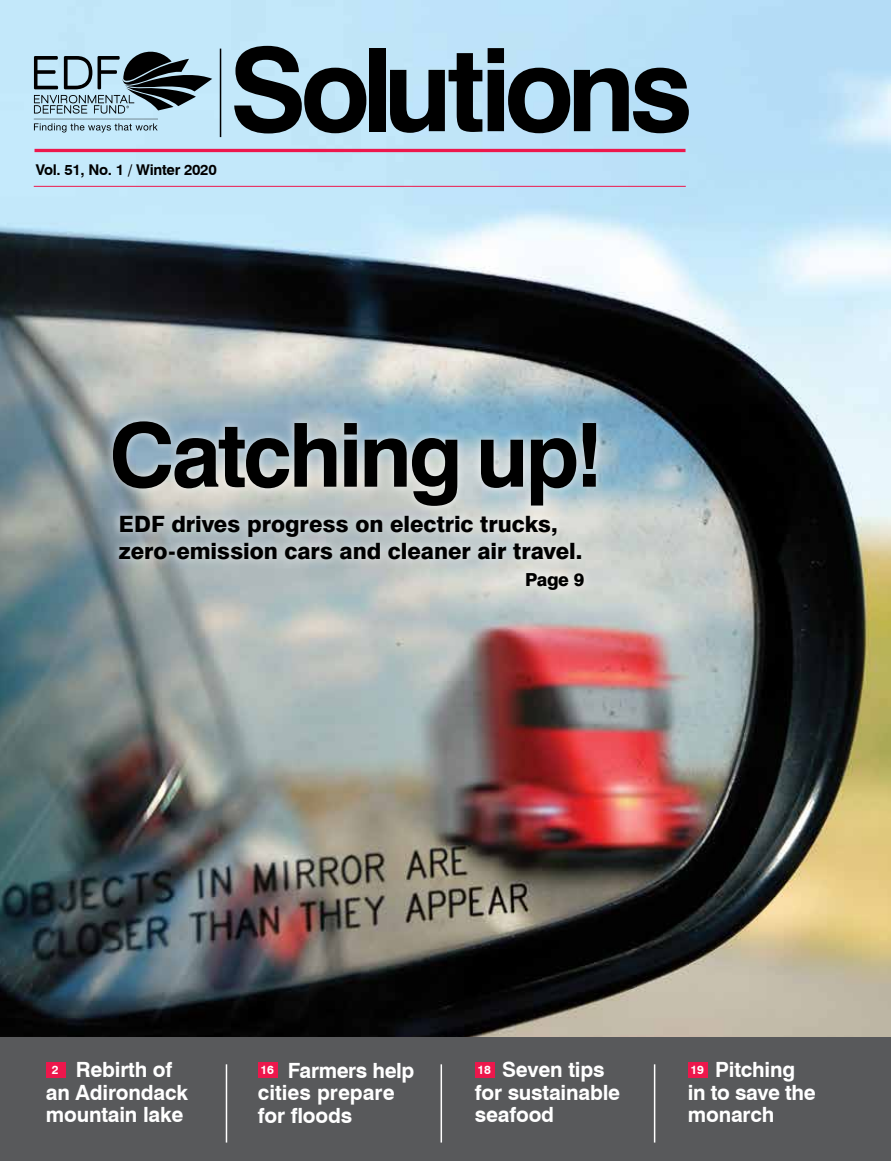
<style>
.page{position:relative;width:891px;height:1161px;background:#fff}
.page>*{position:absolute;margin:0;border:0;box-sizing:border-box;transform-origin:0 0}
.t1{font:700 115.5px "Swiss 721 BT";letter-spacing:-.06em;color:#000}
.t2{font:700 88.5px "Swiss 721 BT";letter-spacing:-.04em;color:#000}
.t3{font:800 22.5px/27px "Swiss 721 BT";color:#000}
.t4{font:700 21px/22.5px "Swiss 721 BT";letter-spacing:-.01em;color:#fff}
.t5{font:800 18px "Swiss 721 BT";color:#000}
.t6{font:700 14.85px "Swiss 721 BT";letter-spacing:-.02em;color:#000}
</style>
<div class="page">
<img style="left:0;top:0;width:891px;height:1037px">
<svg style="left:34px;top:50px;width:178px;height:82px;background:#89a3b0"></svg>
<div style="left:104px;top:412px;width:502px;height:104px;background:#fff;opacity:.75"></div>
<div style="left:110px;top:506px;width:483px;height:93px;background:#fff;opacity:.75"></div>
<hr style="left:35px;top:149px;width:651px;height:3px;background:#ed174c">
<hr style="left:228px;top:42px;width:1px;height:89px;background:#fff">
<hr style="left:34px;top:186px;width:652px;height:1px;background:#ed174c">
<hr style="left:220px;top:49px;width:1px;height:88px;background:#000">
<div style="left:0;top:1037px;width:891px;height:124px;background:#58595b"></div>
<div style="left:46px;top:1062px;width:19px;height:15px;background:#ed174c"></div>
<div style="left:475px;top:1062px;width:19px;height:15px;background:#ed174c"></div>
<div style="left:688px;top:1062px;width:19px;height:15px;background:#ed174c"></div>
<hr style="left:226px;top:1064px;width:1px;height:79px;background:#fff">
<hr style="left:441px;top:1064px;width:1px;height:79px;background:#fff">
<hr style="left:654px;top:1064px;width:1px;height:79px;background:#fff">
<div style="left:258px;top:1063px;width:19px;height:15px;background:#ed174c"></div>
<p class="t6" style="left:36px;top:160px;width:183px">Vol. 51, No. 1 / Winter 2020</p>
<h1 class="t1" style="left:229px;top:20px;width:464px">Solutions</h1>
<h2 class="t2" style="left:109px;top:401px;width:496px">Catching up!</h2>
<p class="t3" style="left:119px;top:510px;width:465px">EDF drives progress on electric trucks, zero-emission cars and cleaner air travel.</p>
<p class="t5" style="left:525px;top:569px;width:61px">Page 9</p>
<p class="t4" style="left:46px;top:1058px;width:144px"><sup>2</sup> Rebirth of an Adirondack mountain lake</p>
<p class="t4" style="left:475px;top:1058px;width:147px"><sup>18</sup> Seven tips for sustainable seafood</p>
<p class="t4" style="left:688px;top:1058px;width:129px"><sup>19</sup> Pitching in to save the monarch</p>
<p class="t4" style="left:258px;top:1059px;width:158px"><sup>16</sup> Farmers help cities prepare for floods</p>
</div>
